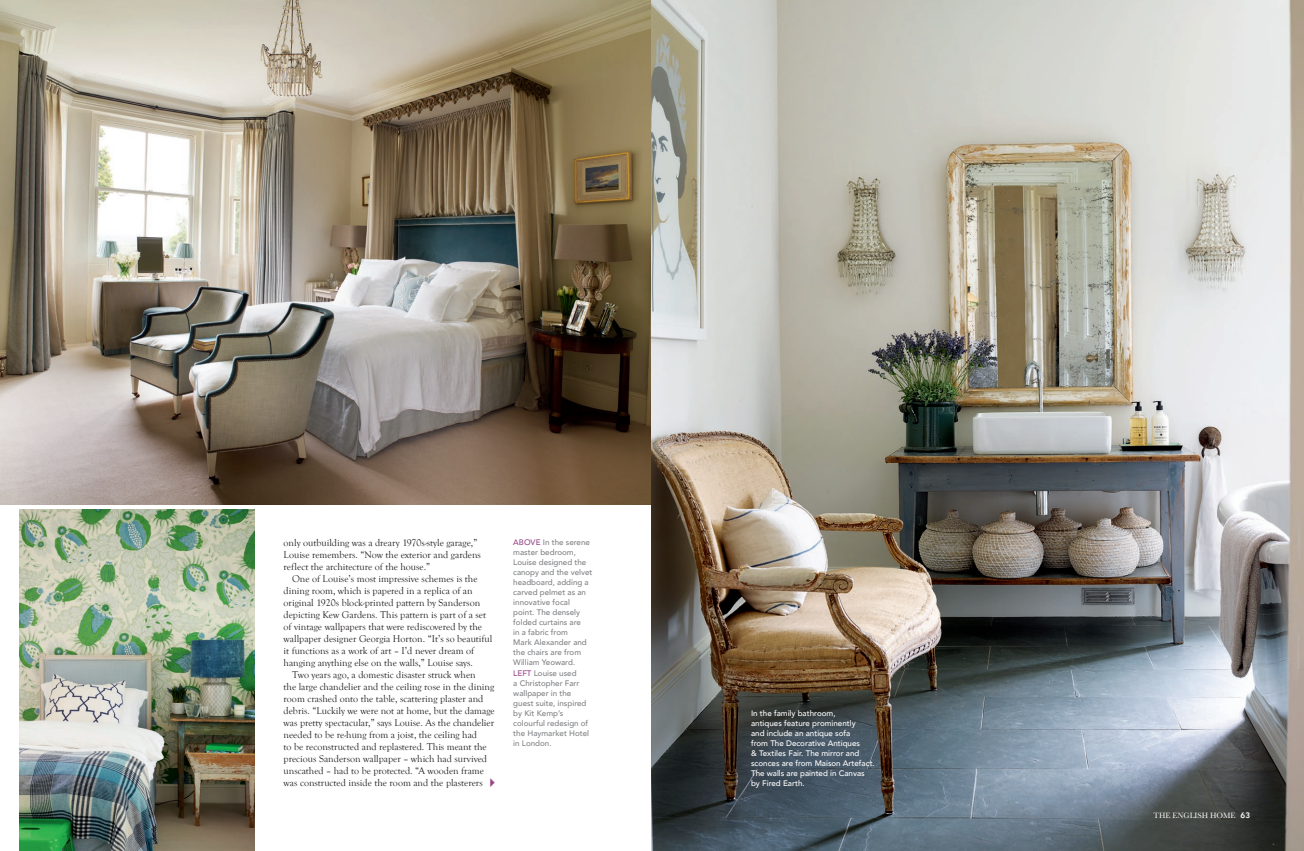
<style>
.page{position:relative;width:1304px;height:851px;background:#fff}
.page>*{position:absolute;margin:0;border:0;box-sizing:border-box;transform-origin:0 0}
.TX_Standard{font:10px/12px "Goudy Old Style T";color:#231f20}
.CA_Caption{font:500 8px/10px "Avenir";color:#808285}
.CA_Caption-2{font:500 8px/10px "Avenir";color:#fff}
.t1{font:8px "Baskerville";color:#fff}
.s1{color:#954888}
.s2{font-family:"Avenir";font-weight:800}
</style>
<div class="page">
<img style="left:0;top:0;width:652px;height:504px">
<img style="left:20px;top:509px;width:234px;height:341px">
<img style="left:652px;top:0;width:652px;height:850px">
<p class="TX_Standard" style="left:284px;top:536px;width:199px">only outbuilding was a dreary 1970s-style garage,”<br>Louise remembers. “Now the exterior and gardens reflect the architecture of the house.”</p>
<p class="TX_Standard" style="left:284px;top:572px;width:210px;text-indent:9px">One of Louise’s most impressive schemes is the dining room, which is papered in a replica of an original 1920s block-printed pattern by Sanderson depicting Kew Gardens. This pattern is part of a set of vintage wallpapers that were rediscovered by the wallpaper designer Georgia Horton. “It’s so beautiful it functions as a work of art – I’d never dream of hanging anything else on the walls,” Louise says.</p>
<p class="TX_Standard" style="left:284px;top:668px;width:213px;text-indent:9px">Two years ago, a domestic disaster struck when<br>the large chandelier and the ceiling rose in the dining room crashed onto the table, scattering plaster and debris. “Luckily we were not at home, but the damage was pretty spectacular,” says Louise. As the chandelier needed to be re-hung from a joist, the ceiling had<br>to be reconstructed and replastered. This meant the precious Sanderson wallpaper – which had survived unscathed – had to be protected. “A wooden frame was constructed inside the room and the plasterers</p>
<p class="CA_Caption" style="left:513px;top:536px;width:81px"><span class="s1">ABOVE</span> In the serene master bedroom,<br>Louise designed the canopy and the velvet headboard, adding a carved pelmet as an innovative focal point. The densely folded curtains are<br>in a fabric from<br>Mark Alexander and the chairs are from<br>William Yeoward.</p>
<p class="CA_Caption" style="left:513px;top:667px;width:77px"><span class="s1">LEFT</span> Louise used<br>a Christopher Farr wallpaper in the guest suite, inspired by Kit Kemp’s colourful redesign of the Haymarket Hotel in London.</p>
<p class="CA_Caption-2" style="left:751px;top:707px;width:125px">In the family bathroom,<br>antiques feature prominently<br>and include an antique sofa<br>from The Decorative Antiques<br>&amp; Textiles Fair. The mirror and sconces are from Maison Artefact.<br>The walls are painted in Canvas by Fired Earth.</p>
<p class="t1" style="left:1154px;top:810px;width:98px">THE ENGLISH HOME <span class="s2">63</span></p>
</div>
